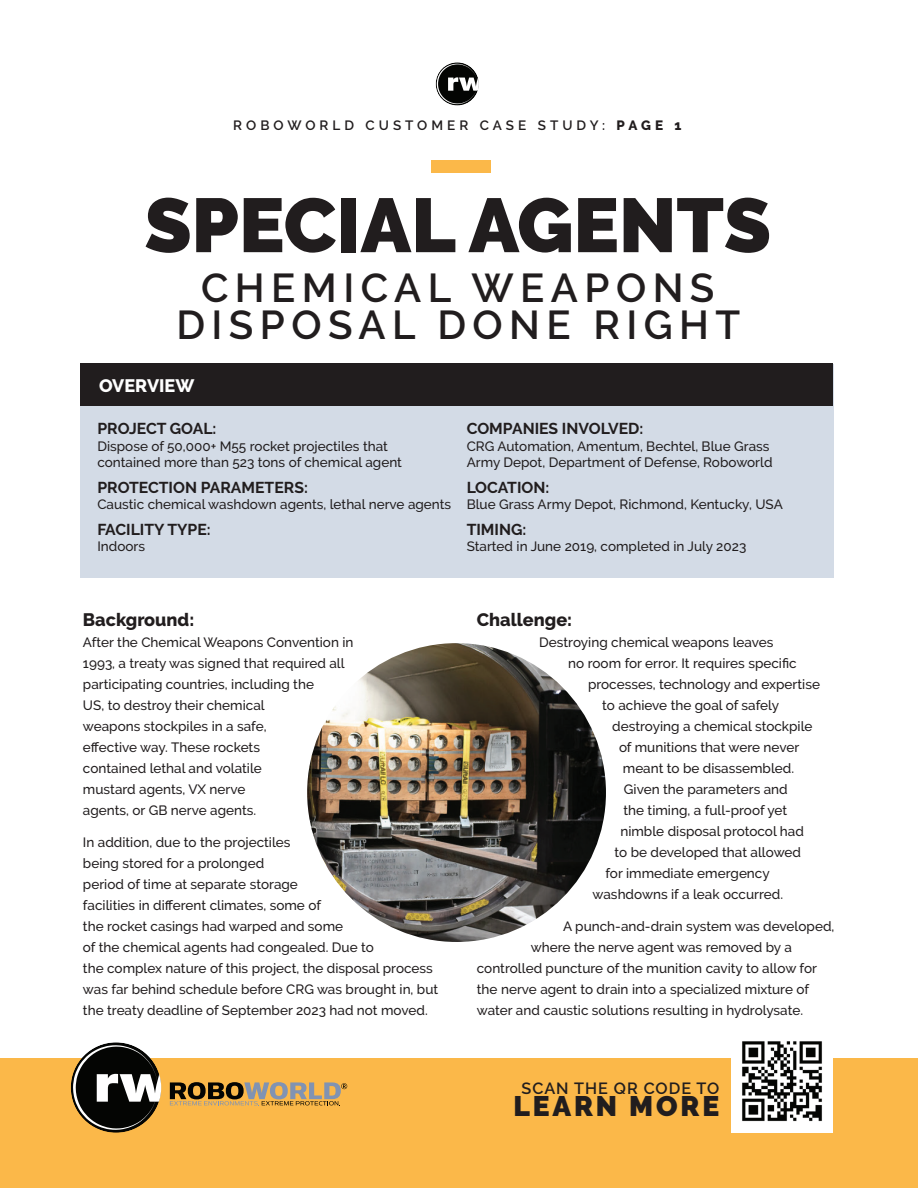
<style>
.page{position:relative;width:918px;height:1188px;background:#fff}
.page>*{position:absolute;margin:0;border:0;box-sizing:border-box;transform-origin:0 0}
.t1{font:900 76.2px "Raleway";color:#211d1e}
.t2{font:600 40.2px/37.5px "Raleway";letter-spacing:.16em;color:#211d1e;text-align:center}
.t3{font:900 28.2px "Raleway";letter-spacing:.1em;color:#211d1e}
.t4{font:800 18px "Raleway";color:#211d1e}
.t5{font:800 18px "Raleway";color:#fff}
.t6{font:600 16.2px "Raleway";letter-spacing:.06em;color:#211d1e}
.t7{font:700 15.75px "Raleway";color:#211d1e}
.t8{font:500 13.5px/21px "Raleway";color:#211d1e}
.t9{font:600 13.5px "Raleway";letter-spacing:.3em;color:#211d1e}
.s1{font-weight:800}
</style>
<div class="page">
<div style="left:0;top:1058px;width:918px;height:130px;background:#fbb849"></div>
<div style="left:431px;top:160px;width:60px;height:13px;background:#fbb849"></div>
<svg style="left:71px;top:1042px;width:90px;height:91px"></svg>
<svg style="left:73px;top:1045px;width:88px;height:85px"></svg>
<svg style="left:170px;top:1082px;width:177px;height:24px"></svg>
<svg style="left:436px;top:62px;width:43px;height:44px"></svg>
<svg style="left:437px;top:64px;width:42px;height:40px"></svg>
<div style="left:81px;top:364px;width:753px;height:213px;background:#d3dbe6"></div>
<div style="left:81px;top:364px;width:752px;height:42px;background:#211d1e"></div>
<div style="left:731px;top:1031px;width:102px;height:102px;background:#fff"></div>
<img style="left:742px;top:1041px;width:80px;height:81px">
<img style="left:307px;top:643px;width:299px;height:299px;border-radius:149px">
<p class="t9" style="left:233px;top:118px;width:450px">ROBOWORLD CUSTOMER CASE STUDY: <span class="s1">PAGE 1</span></p>
<h1 class="t1" style="left:145px;top:181px;width:628px">SPECIAL AGENTS</h1>
<h2 class="t2" style="left:176px;top:269px;width:565px">CHEMICAL WEAPONS<br>DISPOSAL DONE RIGHT</h2>
<h3 class="t5" style="left:99px;top:376px;width:97px">OVERVIEW</h3>
<p class="t7" style="left:97px;top:420px;width:121px">PROJECT GOAL:</p>
<p class="t8" style="left:97px;top:438px;width:306px;line-height:16.5px">Dispose of 50,000+ M55 rocket projectiles that contained more than 523 tons of chemical agent</p>
<p class="t7" style="left:97px;top:478px;width:212px">PROTECTION PARAMETERS:</p>
<p class="t8" style="left:97px;top:494px;width:355px">Caustic chemical washdown agents, lethal nerve agents</p>
<p class="t7" style="left:97px;top:520px;width:115px">FACILITY TYPE:</p>
<p class="t8" style="left:97px;top:536px;width:49px">Indoors</p>
<p class="t7" style="left:467px;top:420px;width:178px">COMPANIES INVOLVED:</p>
<p class="t8" style="left:467px;top:438px;width:307px;line-height:16.5px">CRG Automation, Amentum, Bechtel, Blue Grass<br>Army Depot, Department of Defense, Roboworld</p>
<p class="t7" style="left:467px;top:478px;width:84px">LOCATION:</p>
<p class="t8" style="left:467px;top:494px;width:318px">Blue Grass Army Depot, Richmond, Kentucky, USA</p>
<p class="t7" style="left:467px;top:520px;width:61px">TIMING:</p>
<p class="t8" style="left:467px;top:536px;width:281px">Started in June 2019, completed in July 2023</p>
<h3 class="t4" style="left:83px;top:609px;width:113px">Background:</h3>
<p class="t8" style="left:83px;top:632px;width:272px">After the Chemical Weapons Convention in<br>1993, a treaty was signed that required all participating countries, including the<br>US, to destroy their chemical<br>weapons stockpiles in a safe,<br>effective way. These rockets<br>contained lethal and volatile<br>mustard agents, VX nerve<br>agents, or GB nerve agents.</p>
<p class="t8" style="left:83px;top:831px;width:357px">In addition, due to the projectiles<br>being stored for a prolonged<br>period of time at separate storage<br>facilities in different climates, some of<br>the rocket casings had warped and some<br>of the chemical agents had congealed. Due to<br>the complex nature of this project, the disposal process was far behind schedule before CRG was brought in, but the treaty deadline of September 2023 had not moved.</p>
<h3 class="t4" style="left:477px;top:609px;width:97px">Challenge:</h3>
<p class="t8" style="left:539px;top:632px;width:236px">Destroying chemical weapons leaves</p>
<p class="t8" style="left:568px;top:653px;width:230px">no room for error. It requires specific</p>
<p class="t8" style="left:588px;top:674px;width:234px">processes, technology and expertise</p>
<p class="t8" style="left:602px;top:695px;width:178px">to achieve the goal of safely</p>
<p class="t8" style="left:612px;top:716px;width:202px">destroying a chemical stockpile</p>
<p class="t8" style="left:619px;top:737px;width:182px">of munitions that were never</p>
<p class="t8" style="left:623px;top:758px;width:173px">meant to be disassembled.</p>
<p class="t8" style="left:624px;top:779px;width:165px">Given the parameters and</p>
<p class="t8" style="left:623px;top:800px;width:165px">the timing, a full-proof yet</p>
<p class="t8" style="left:620px;top:821px;width:185px">nimble disposal protocol had</p>
<p class="t8" style="left:615px;top:842px;width:188px">to be developed that allowed</p>
<p class="t8" style="left:605px;top:863px;width:166px">for immediate emergency</p>
<p class="t8" style="left:593px;top:884px;width:192px">washdowns if a leak occurred.</p>
<p class="t8" style="left:563px;top:915px;width:273px">A punch-and-drain system was developed,</p>
<p class="t8" style="left:531px;top:936px;width:263px">where the nerve agent was removed by a</p>
<p class="t8" style="left:477px;top:957px;width:342px">controlled puncture of the munition cavity to allow for</p>
<p class="t8" style="left:477px;top:978px;width:334px">the nerve agent to drain into a specialized mixture of</p>
<p class="t8" style="left:477px;top:999px;width:328px">water and caustic solutions resulting in hydrolysate.</p>
<p class="t6" style="left:522px;top:1079px;width:199px">SCAN THE QR CODE TO</p>
<h3 class="t3" style="left:514px;top:1090px;width:207px">LEARN MORE</h3>
</div>
